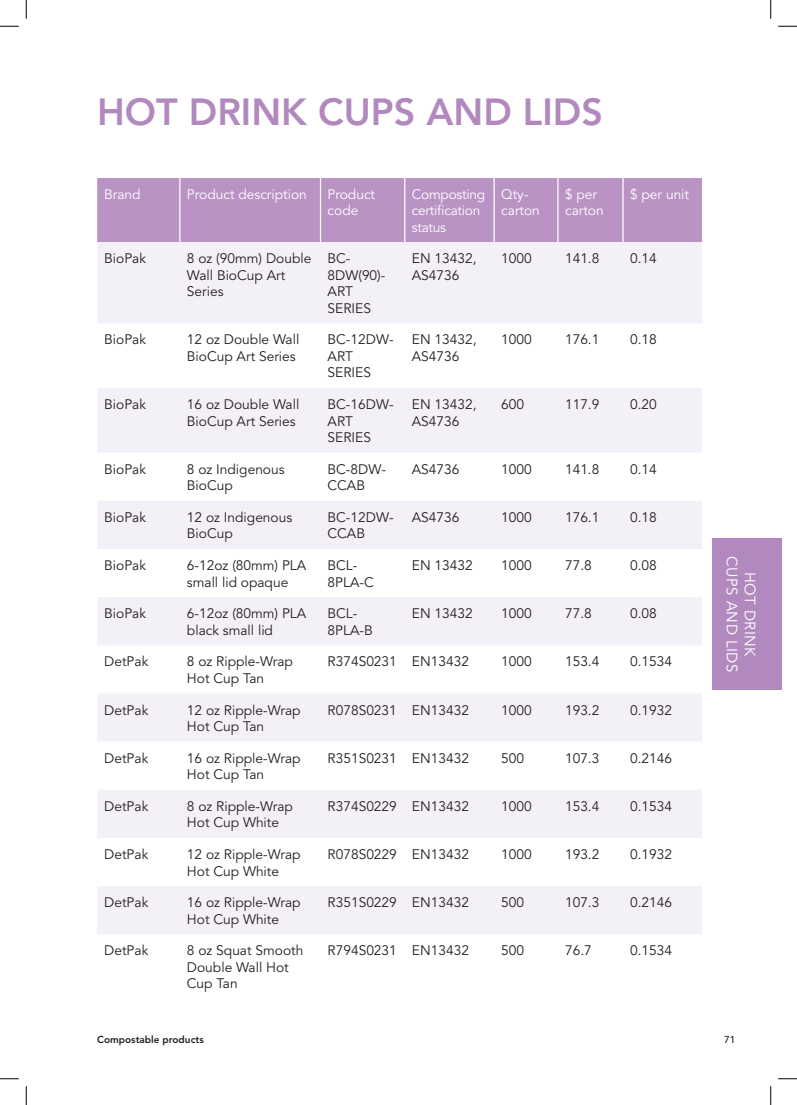
<style>
.page{position:relative;width:797px;height:1105px;background:#fff}
.page>*{position:absolute;margin:0;border:0;box-sizing:border-box;transform-origin:0 0}
.t1{font:800 37.5px "Avenir LT Std";color:#b289be}
.t2{font:15px/18px "Avenir LT Std";letter-spacing:.03em;color:#fff;text-align:center}
.t3{font:13.75px/16.5px "Avenir LT Std";color:#231f20}
.t4{font:13.75px/16.2px "Avenir LT Std";color:#fff}
.t5{font:13.75px/16.2px "Avenir LT Std";letter-spacing:-.02em;color:#fff}
.t6{font:800 10px "Avenir LT Std";color:#231f20}
.t7{font:500 10px "Avenir LT Std";color:#231f20}
</style>
<div class="page">
<div style="left:97px;top:178px;width:605px;height:64px;background:#b893c4"></div>
<svg style="left:97px;top:242px;width:605px;height:692px;fill:#f4f0f7"></svg>
<hr style="left:179px;top:178px;width:1px;height:64px;background:#fff">
<hr style="left:320px;top:178px;width:1px;height:64px;background:#fff">
<hr style="left:404px;top:178px;width:1px;height:64px;background:#fff">
<hr style="left:493px;top:178px;width:2px;height:64px;background:#fff">
<hr style="left:557px;top:178px;width:1px;height:64px;background:#fff">
<hr style="left:622px;top:178px;width:1px;height:64px;background:#fff">
<div style="left:712px;top:538px;width:69px;height:152px;background:#b289be"></div>
<svg style="left:0;top:25px;width:19px;height:2px"></svg>
<svg style="left:778px;top:25px;width:19px;height:2px"></svg>
<svg style="left:0;top:1078px;width:19px;height:1px"></svg>
<svg style="left:778px;top:1078px;width:19px;height:1px"></svg>
<svg style="left:25px;top:0;width:2px;height:19px"></svg>
<svg style="left:25px;top:1086px;width:2px;height:19px"></svg>
<svg style="left:770px;top:0;width:1px;height:19px"></svg>
<svg style="left:770px;top:1086px;width:1px;height:19px"></svg>
<p class="t1" style="left:97px;top:90px;width:507px">HOT DRINK CUPS AND LIDS</p>
<p class="t4" style="left:104px;top:187px;width:38px">Brand</p>
<p class="t4" style="left:187px;top:187px;width:121px">Product description</p>
<p class="t4" style="left:327px;top:187px;width:49px">Product code</p>
<p class="t5" style="left:412px;top:187px;width:75px">Composting certification status</p>
<p class="t4" style="left:501px;top:187px;width:40px">Qty&shy;carton</p>
<p class="t4" style="left:565px;top:187px;width:40px">$ per carton</p>
<p class="t4" style="left:630px;top:187px;width:61px">$ per unit</p>
<p class="t3" style="left:104px;top:251px;width:43px">BioPak</p>
<p class="t3" style="left:187px;top:251px;width:126px">8 oz (90mm) Double<br>Wall BioCup Art<br>Series</p>
<p class="t3" style="left:327px;top:251px;width:59px">BC-<br>8DW(90)-<br>ART<br>SERIES</p>
<p class="t3" style="left:412px;top:251px;width:66px">EN 13432,<br>AS4736</p>
<p class="t3" style="left:501px;top:251px;width:32px">1000</p>
<p class="t3" style="left:565px;top:251px;width:36px">141.8</p>
<p class="t3" style="left:630px;top:251px;width:28px">0.14</p>
<p class="t3" style="left:104px;top:332px;width:43px">BioPak</p>
<p class="t3" style="left:187px;top:332px;width:114px">12 oz Double Wall<br>BioCup Art Series</p>
<p class="t3" style="left:327px;top:332px;width:67px">BC-12DW-<br>ART<br>SERIES</p>
<p class="t3" style="left:412px;top:332px;width:66px">EN 13432,<br>AS4736</p>
<p class="t3" style="left:501px;top:332px;width:32px">1000</p>
<p class="t3" style="left:565px;top:332px;width:36px">176.1</p>
<p class="t3" style="left:630px;top:332px;width:28px">0.18</p>
<p class="t3" style="left:104px;top:396px;width:43px">BioPak</p>
<p class="t3" style="left:187px;top:396px;width:114px">16 oz Double Wall<br>BioCup Art Series</p>
<p class="t3" style="left:327px;top:396px;width:67px">BC-16DW-<br>ART<br>SERIES</p>
<p class="t3" style="left:412px;top:396px;width:66px">EN 13432,<br>AS4736</p>
<p class="t3" style="left:501px;top:396px;width:24px">600</p>
<p class="t3" style="left:565px;top:396px;width:36px">117.9</p>
<p class="t3" style="left:630px;top:396px;width:28px">0.20</p>
<p class="t3" style="left:104px;top:461px;width:43px">BioPak</p>
<p class="t3" style="left:187px;top:461px;width:99px">8 oz Indigenous<br>BioCup</p>
<p class="t3" style="left:327px;top:461px;width:60px">BC-8DW-<br>CCAB</p>
<p class="t3" style="left:412px;top:461px;width:49px">AS4736</p>
<p class="t3" style="left:501px;top:461px;width:32px">1000</p>
<p class="t3" style="left:565px;top:461px;width:36px">141.8</p>
<p class="t3" style="left:630px;top:461px;width:28px">0.14</p>
<p class="t3" style="left:104px;top:509px;width:43px">BioPak</p>
<p class="t3" style="left:187px;top:509px;width:107px">12 oz Indigenous<br>BioCup</p>
<p class="t3" style="left:327px;top:509px;width:67px">BC-12DW-<br>CCAB</p>
<p class="t3" style="left:412px;top:509px;width:49px">AS4736</p>
<p class="t3" style="left:501px;top:509px;width:32px">1000</p>
<p class="t3" style="left:565px;top:509px;width:36px">176.1</p>
<p class="t3" style="left:630px;top:509px;width:28px">0.18</p>
<p class="t3" style="left:104px;top:557px;width:43px">BioPak</p>
<p class="t3" style="left:187px;top:557px;width:121px">6-12oz (80mm) PLA small lid opaque</p>
<p class="t3" style="left:327px;top:557px;width:48px">BCL-<br>8PLA-C</p>
<p class="t3" style="left:412px;top:557px;width:62px">EN 13432</p>
<p class="t3" style="left:501px;top:557px;width:32px">1000</p>
<p class="t3" style="left:565px;top:557px;width:28px">77.8</p>
<p class="t3" style="left:630px;top:557px;width:28px">0.08</p>
<p class="t3" style="left:104px;top:606px;width:43px">BioPak</p>
<p class="t3" style="left:187px;top:606px;width:121px">6-12oz (80mm) PLA black small lid</p>
<p class="t3" style="left:327px;top:606px;width:47px">BCL-<br>8PLA-B</p>
<p class="t3" style="left:412px;top:606px;width:62px">EN 13432</p>
<p class="t3" style="left:501px;top:606px;width:32px">1000</p>
<p class="t3" style="left:565px;top:606px;width:28px">77.8</p>
<p class="t3" style="left:630px;top:606px;width:28px">0.08</p>
<p class="t3" style="left:104px;top:654px;width:46px">DetPak</p>
<p class="t3" style="left:187px;top:654px;width:107px">8 oz Ripple-Wrap<br>Hot Cup Tan</p>
<p class="t3" style="left:327px;top:654px;width:71px">R374S0231</p>
<p class="t3" style="left:412px;top:654px;width:59px">EN13432</p>
<p class="t3" style="left:501px;top:654px;width:32px">1000</p>
<p class="t3" style="left:565px;top:654px;width:36px">153.4</p>
<p class="t3" style="left:630px;top:654px;width:44px">0.1534</p>
<p class="t3" style="left:104px;top:702px;width:46px">DetPak</p>
<p class="t3" style="left:187px;top:702px;width:115px">12 oz Ripple-Wrap<br>Hot Cup Tan</p>
<p class="t3" style="left:327px;top:702px;width:71px">R078S0231</p>
<p class="t3" style="left:412px;top:702px;width:59px">EN13432</p>
<p class="t3" style="left:501px;top:702px;width:32px">1000</p>
<p class="t3" style="left:565px;top:702px;width:36px">193.2</p>
<p class="t3" style="left:630px;top:702px;width:44px">0.1932</p>
<p class="t3" style="left:104px;top:750px;width:46px">DetPak</p>
<p class="t3" style="left:187px;top:750px;width:115px">16 oz Ripple-Wrap<br>Hot Cup Tan</p>
<p class="t3" style="left:327px;top:750px;width:71px">R351S0231</p>
<p class="t3" style="left:412px;top:750px;width:59px">EN13432</p>
<p class="t3" style="left:501px;top:750px;width:24px">500</p>
<p class="t3" style="left:565px;top:750px;width:36px">107.3</p>
<p class="t3" style="left:630px;top:750px;width:44px">0.2146</p>
<p class="t3" style="left:104px;top:798px;width:46px">DetPak</p>
<p class="t3" style="left:187px;top:798px;width:107px">8 oz Ripple-Wrap<br>Hot Cup White</p>
<p class="t3" style="left:327px;top:798px;width:71px">R374S0229</p>
<p class="t3" style="left:412px;top:798px;width:59px">EN13432</p>
<p class="t3" style="left:501px;top:798px;width:32px">1000</p>
<p class="t3" style="left:565px;top:798px;width:36px">153.4</p>
<p class="t3" style="left:630px;top:798px;width:44px">0.1534</p>
<p class="t3" style="left:104px;top:846px;width:46px">DetPak</p>
<p class="t3" style="left:187px;top:846px;width:115px">12 oz Ripple-Wrap<br>Hot Cup White</p>
<p class="t3" style="left:327px;top:846px;width:71px">R078S0229</p>
<p class="t3" style="left:412px;top:846px;width:59px">EN13432</p>
<p class="t3" style="left:501px;top:846px;width:32px">1000</p>
<p class="t3" style="left:565px;top:846px;width:36px">193.2</p>
<p class="t3" style="left:630px;top:846px;width:44px">0.1932</p>
<p class="t3" style="left:104px;top:894px;width:46px">DetPak</p>
<p class="t3" style="left:187px;top:894px;width:115px">16 oz Ripple-Wrap<br>Hot Cup White</p>
<p class="t3" style="left:327px;top:894px;width:71px">R351S0229</p>
<p class="t3" style="left:412px;top:894px;width:59px">EN13432</p>
<p class="t3" style="left:501px;top:894px;width:24px">500</p>
<p class="t3" style="left:565px;top:894px;width:36px">107.3</p>
<p class="t3" style="left:630px;top:894px;width:44px">0.2146</p>
<p class="t3" style="left:104px;top:943px;width:46px">DetPak</p>
<p class="t3" style="left:187px;top:943px;width:118px">8 oz Squat Smooth<br>Double Wall Hot<br>Cup Tan</p>
<p class="t3" style="left:327px;top:943px;width:71px">R794S0231</p>
<p class="t3" style="left:412px;top:943px;width:59px">EN13432</p>
<p class="t3" style="left:501px;top:943px;width:24px">500</p>
<p class="t3" style="left:565px;top:943px;width:28px">76.7</p>
<p class="t3" style="left:630px;top:943px;width:44px">0.1534</p>
<p class="t2" style="left:758px;top:556px;width:117px;rotate:90deg">HOT DRINK<br>CUPS AND LIDS</p>
<p class="t6" style="left:97px;top:1034px;width:108px">Compostable products</p>
<p class="t7" style="left:724px;top:1034px;width:13px">71</p>
</div>
